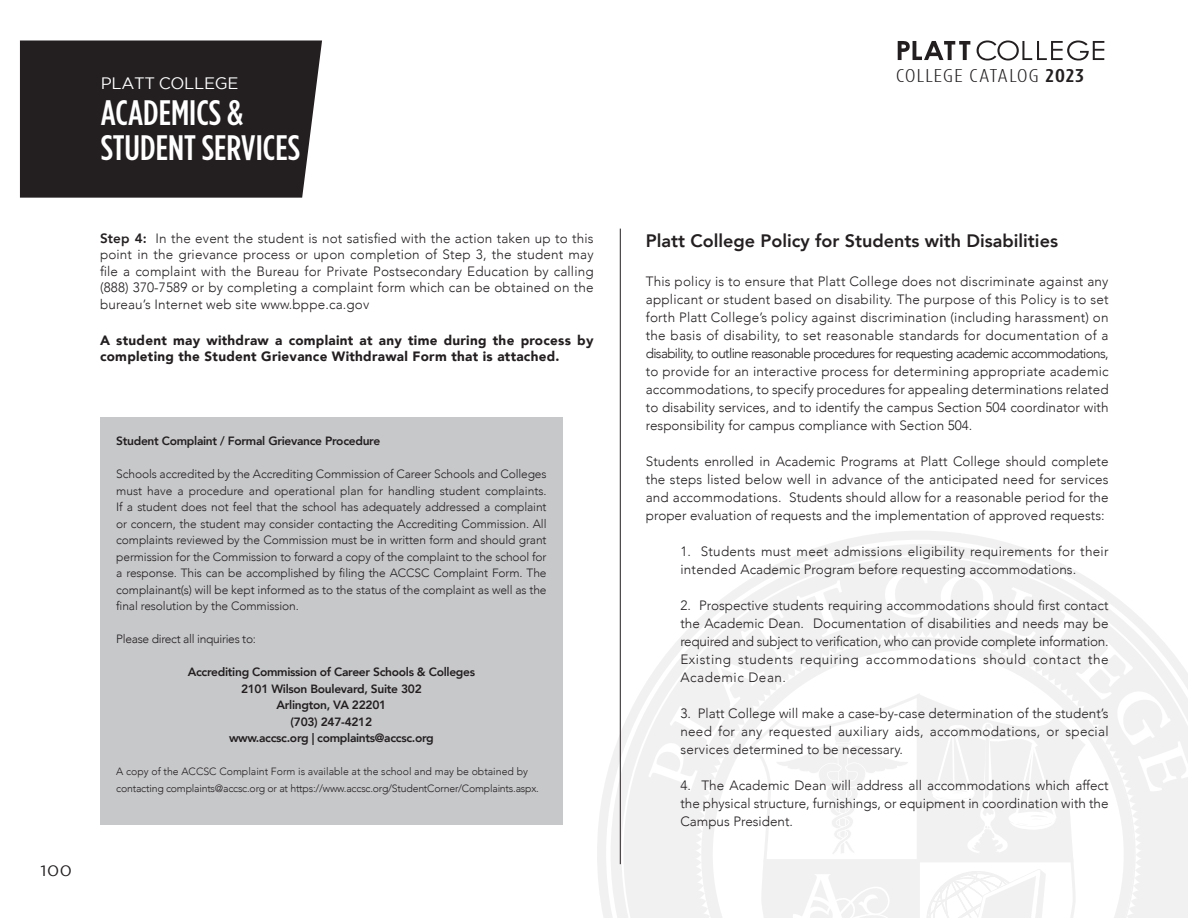
<style>
.page{position:relative;width:1188px;height:918px;background:#fff}
.page>*{position:absolute;margin:0;border:0;box-sizing:border-box;transform-origin:0 0}
.t1{font:500 35.4px/35.1px "Gotham Condensed";color:#fff;scale:1.06 1}
.t2{font:300 18.45px "Gotham Condensed";letter-spacing:.05em;color:#231f20;scale:1.38 1}
.t3{font:800 18px "Avenir";color:#231f20}
.t4{font:16.5px "Gotham";letter-spacing:-.02em;color:#fff}
.t5{font:15px "Gotham";color:#231f20;scale:1.13 1}
.t6{font:300 13.5px/18px "Avenir";color:#231f20;text-align:justify}
.t7{font:900 13.5px/16.5px "Avenir";letter-spacing:.02em;color:#231f20}
.t8{font:300 13.5px/18px "Avenir";letter-spacing:.02em;color:#231f20}
.t9{font:300 12px/16.5px "Avenir";letter-spacing:-.01em;color:#231f20;text-align:justify}
.t10{font:800 12px/16.5px "Avenir";letter-spacing:-.025em;color:#231f20;text-align:center}
.t11{font:300 10.5px/16.5px "Avenir";letter-spacing:-.02em;color:#231f20}
.s1{font-weight:800}
.s2{font-weight:500}
</style>
<div class="page">
<svg style="left:597px;top:531px;width:413px;height:387px"></svg>
<svg style="left:611px;top:544px;width:430px;height:374px"></svg>
<svg style="left:621px;top:555px;width:454px;height:363px;fill:#f2f2f2"></svg>
<svg style="left:648px;top:571px;width:540px;height:347px"></svg>
<svg style="left:898px;top:41px;width:72px;height:19px"></svg>
<svg style="left:977px;top:40px;width:127px;height:21px"></svg>
<div style="left:20px;top:40px;width:302px;height:158px;background:#231f20"></div>
<div style="left:100px;top:417px;width:463px;height:408px;background:#c7c8ca"></div>
<hr style="left:620px;top:229px;width:1px;height:635px;background:#231f20">
<p class="t5" style="left:40px;top:861px;width:29px">100</p>
<p class="t4" style="left:101px;top:73px;width:139px">PLATT COLLEGE</p>
<h1 class="t1" style="left:101px;top:94px;width:189px">ACADEMICS &amp;<br>STUDENT SERVICES</h1>
<p class="t6" style="left:100px;top:230px;width:495px;line-height:16.5px"><span class="s1">Step 4:</span> In the event the student is not satisfied with the action taken up to this point in the grievance process or upon completion of Step 3, the student may file a complaint with the Bureau for Private Postsecondary Education by calling (888) 370-7589 or by completing a complaint form which can be obtained on the bureau’s Internet web site www.bppe.ca.gov</p>
<p class="t7" style="left:100px;top:332px;width:495px">A student may withdraw a complaint at any time during the process by completing the Student Grievance Withdrawal Form that is attached.</p>
<p class="t10" style="left:116px;top:433px;width:266px">Student Complaint / Formal Grievance Procedure</p>
<p class="t9" style="left:116px;top:466px;width:432px">Schools accredited by the Accrediting Commission of Career Schools and Colleges must have a procedure and operational plan for handling student complaints.<br>If a student does not feel that the school has adequately addressed a complaint or concern, the student may consider contacting the Accrediting Commission. All complaints reviewed by the Commission must be in written form and should grant permission for the Commission to forward a copy of the complaint to the school for a response. This can be accomplished by filing the ACCSC Complaint Form. The complainant(s) will be kept informed as to the status of the complaint as well as the final resolution by the Commission.</p>
<p class="t9" style="left:116px;top:631px;width:141px">Please direct all inquiries to:</p>
<p class="t10" style="left:188px;top:664px;width:289px">Accrediting Commission of Career Schools &amp; Colleges<br>2101 Wilson Boulevard, Suite 302<br>Arlington, VA 22201<br>(703) 247-4212<br>www.accsc.org | complaints@accsc.org</p>
<p class="t11" style="left:116px;top:763px;width:424px">A copy of the ACCSC Complaint Form is available at the school and may be obtained by contacting complaints@accsc.org or at https://www.accsc.org/StudentCorner/Complaints.aspx.</p>
<h2 class="t2" style="left:896px;top:66px;width:137px">COLLEGE CATALOG <span class="s2">2023</span></h2>
<h3 class="t3" style="left:646px;top:227px;width:414px">Platt College Policy for Students with Disabilities</h3>
<p class="t6" style="left:646px;top:273px;width:464px">This policy is to ensure that Platt College does not discriminate against any applicant or student based on disability. The purpose of this Policy is to set forth Platt College’s policy against discrimination (including harassment) on the basis of disability, to set reasonable standards for documentation of a disability, to outline reasonable procedures for requesting academic accommodations, to provide for an interactive process for determining appropriate academic accommodations, to specify procedures for appealing determinations related to disability services, and to identify the campus Section 504 coordinator with responsibility for campus compliance with Section 504.</p>
<p class="t6" style="left:646px;top:453px;width:464px">Students enrolled in Academic Programs at Platt College should complete the steps listed below well in advance of the anticipated need for services and accommodations. Students should allow for a reasonable period for the proper evaluation of requests and the implementation of approved requests:</p>
<p class="t8" style="left:680px;top:543px;width:430px">1. Students must meet admissions eligibility requirements for their intended Academic Program before requesting accommodations.</p>
<p class="t6" style="left:680px;top:597px;width:430px">2. Prospective students requiring accommodations should first contact the Academic Dean. Documentation of disabilities and needs may be required and subject to verification, who can provide complete information.<br>Existing students requiring accommodations should contact the Academic Dean.</p>
<p class="t6" style="left:680px;top:705px;width:430px">3. Platt College will make a case-by-case determination of the student’s need for any requested auxiliary aids, accommodations, or special services determined to be necessary.</p>
<p class="t6" style="left:680px;top:777px;width:430px">4. The Academic Dean will address all accommodations which affect the physical structure, furnishings, or equipment in coordination with the Campus President.</p>
</div>
